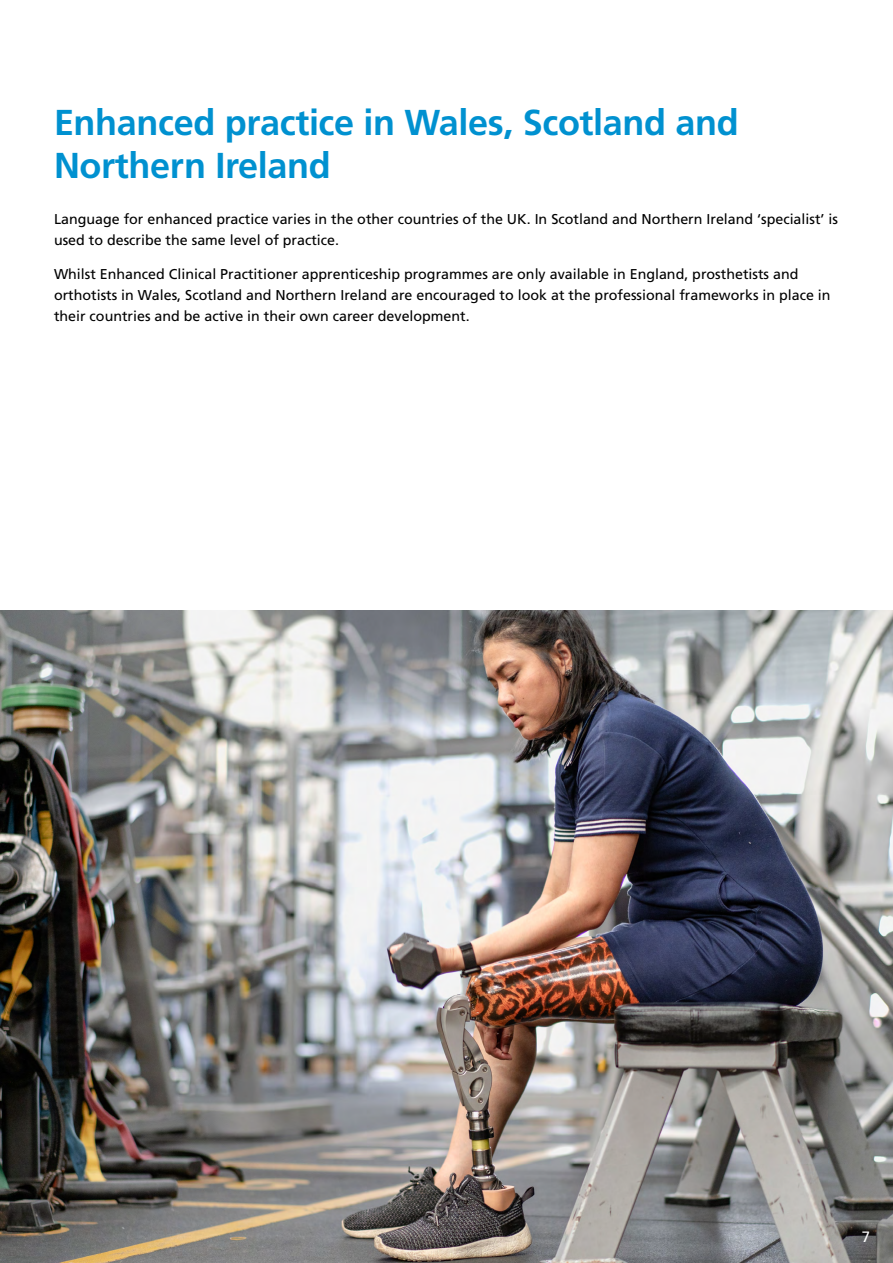
<style>
.page{position:relative;width:893px;height:1263px;background:#fff}
.page>*{position:absolute;margin:0;border:0;box-sizing:border-box;transform-origin:0 0}
.t1{font:700 36px/43.2px "Frutiger LT Pro";letter-spacing:-.01em;color:#0091d0}
.t2{font:15px "Frutiger LT Pro";color:#fff}
.t3{font:14.25px/21px "Frutiger LT Pro";color:#000}
</style>
<div class="page">
<img style="left:0;top:611px;width:893px;height:652px">
<p class="t1" style="left:54px;top:101px;width:686px">Enhanced practice in Wales, Scotland and<br>Northern Ireland</p>
<p class="t3" style="left:54px;top:208px;width:785px">Language for enhanced practice varies in the other countries of the UK. In Scotland and Northern Ireland ‘specialist’ is used to describe the same level of practice.</p>
<p class="t3" style="left:54px;top:263px;width:778px">Whilst Enhanced Clinical Practitioner apprenticeship programmes are only available in England, prosthetists and orthotists in Wales, Scotland and Northern Ireland are encouraged to look at the professional frameworks in place in their countries and be active in their own career development.</p>
<p class="t2" style="left:862px;top:1227px;width:10px">7</p>
</div>
